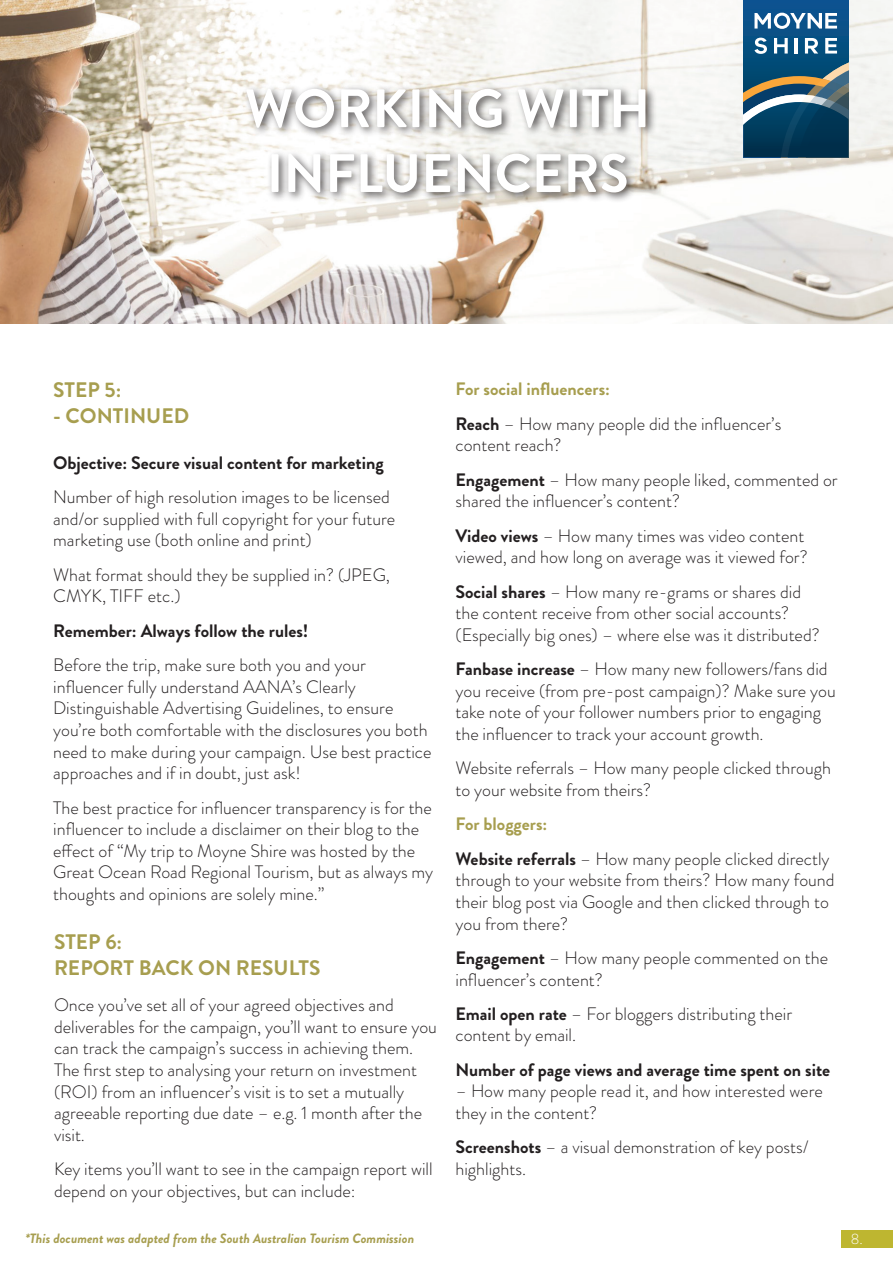
<style>
.page{position:relative;width:893px;height:1263px;background:#fff}
.page>*{position:absolute;margin:0;border:0;box-sizing:border-box;transform-origin:0 0}
.t1{font:700 54px/64.8px "Brandon Grotesque";color:#fff;text-align:center}
.t2{font:700 21px/25.2px "Brandon Grotesque";color:#a79e4f}
.t3{font:300 18px/21.6px "Brandon Grotesque";color:#231f20}
.t4{font:700 18px "Brandon Grotesque";color:#231f20}
.t5{font:300 15px "Brandon Grotesque";color:#fff}
.t6{font:italic 700 13.5px "Brandon Grotesque";color:#a79e4f}
.s1{font-weight:700;color:#a79e4f}
.s2{font-weight:700}
</style>
<div class="page">
<div style="left:841px;top:1230px;width:52px;height:18px;background:#beb630"></div>
<img style="left:0;top:0;width:893px;height:323px">
<div style="left:242px;top:84px;width:415px;height:120px;background:#231f20;opacity:.75"></div>
<div style="left:743px;top:0;width:105px;height:157px;background:#0c528e"></div>
<svg style="left:754px;top:13px;width:83px;height:16px"></svg>
<svg style="left:743px;top:38px;width:105px;height:119px;background:#305d74"></svg>
<h1 class="t1" style="left:245px;top:77px;width:407px">WORKING WITH<br>INFLUENCERS</h1>
<p class="t2" style="left:53px;top:378px;width:70px">STEP 5:</p>
<p class="t2" style="left:53px;top:403px;width:137px">- CONTINUED</p>
<p class="t4" style="left:53px;top:450px;width:332px">Objective: Secure visual content for marketing</p>
<p class="t3" style="left:53px;top:486px;width:344px">Number of high resolution images to be licensed and/or supplied with full copyright for your future marketing use (both online and print)</p>
<p class="t3" style="left:53px;top:564px;width:338px">What format should they be supplied in? (JPEG,<br>CMYK, TIFF etc.)</p>
<p class="t4" style="left:53px;top:618px;width:257px">Remember: Always follow the rules!</p>
<p class="t3" style="left:53px;top:654px;width:380px">Before the trip, make sure both you and your influencer fully understand AANA’s Clearly Distinguishable Advertising Guidelines, to ensure you’re both comfortable with the disclosures you both need to make during your campaign. Use best practice approaches and if in doubt, just ask!</p>
<p class="t3" style="left:53px;top:797px;width:382px">The best practice for influencer transparency is for the influencer to include a disclaimer on their blog to the effect of “My trip to Moyne Shire was hosted by the Great Ocean Road Regional Tourism, but as always my thoughts and opinions are solely mine.”</p>
<p class="t2" style="left:54px;top:930px;width:268px">STEP 6:<br>REPORT BACK ON RESULTS</p>
<p class="t3" style="left:54px;top:994px;width:384px">Once you’ve set all of your agreed objectives and deliverables for the campaign, you’ll want to ensure you can track the campaign’s success in achieving them.<br>The first step to analysing your return on investment (ROI) from an influencer’s visit is to set a mutually agreeable reporting due date – e.g. 1 month after the visit.</p>
<p class="t3" style="left:54px;top:1158px;width:380px">Key items you’ll want to see in the campaign report will depend on your objectives, but can include:</p>
<p class="t3" style="left:455px;top:372px;width:327px;line-height:34.3px"><span class="s1">For social influencers:<br></span><span class="s2">Reach</span> – How many people did the influencer’s</p>
<p class="t3" style="left:455px;top:428px;width:384px;line-height:34.3px">content reach?<br><span class="s2">Engagement</span> – How many people liked, commented or</p>
<p class="t3" style="left:455px;top:484px;width:350px;line-height:34.3px">shared the influencer’s content?<br><span class="s2">Video views</span> – How many times was video content</p>
<p class="t3" style="left:455px;top:540px;width:354px;line-height:34.3px">viewed, and how long on average was it viewed for?<br><span class="s2">Social shares</span> – How many re-grams or shares did</p>
<p class="t3" style="left:455px;top:602px;width:366px">the content receive from other social accounts? (Especially big ones) – where else was it distributed?</p>
<p class="t3" style="left:455px;top:658px;width:382px"><span class="s2">Fanbase increase</span> – How many new followers/fans did you receive (from pre-post campaign)? Make sure you take note of your follower numbers prior to engaging the influencer to track your account growth.</p>
<p class="t3" style="left:455px;top:757px;width:377px">Website referrals – How many people clicked through to your website from theirs?</p>
<p class="t3" style="left:455px;top:807px;width:376px;line-height:34.3px"><span class="s1">For bloggers:<br></span><span class="s2">Website referrals</span> – How many people clicked directly</p>
<p class="t3" style="left:455px;top:869px;width:381px">through to your website from theirs? How many found their blog post via Google and then clicked through to you from there?</p>
<p class="t3" style="left:455px;top:947px;width:374px"><span class="s2">Engagement</span> – How many people commented on the influencer’s content?</p>
<p class="t3" style="left:455px;top:1003px;width:338px"><span class="s2">Email open rate</span> – For bloggers distributing their content by email.</p>
<p class="t4" style="left:455px;top:1057px;width:376px">Number of page views and average time spent on site</p>
<p class="t3" style="left:455px;top:1080px;width:369px">– How many people read it, and how interested were they in the content?</p>
<p class="t3" style="left:455px;top:1136px;width:355px"><span class="s2">Screenshots</span> – a visual demonstration of key posts/ highlights.</p>
<p class="t6" style="left:25px;top:1229px;width:390px">*This document was adapted from the South Australian Tourism Commission</p>
<p class="t5" style="left:851px;top:1228px;width:13px">8.</p>
</div>
